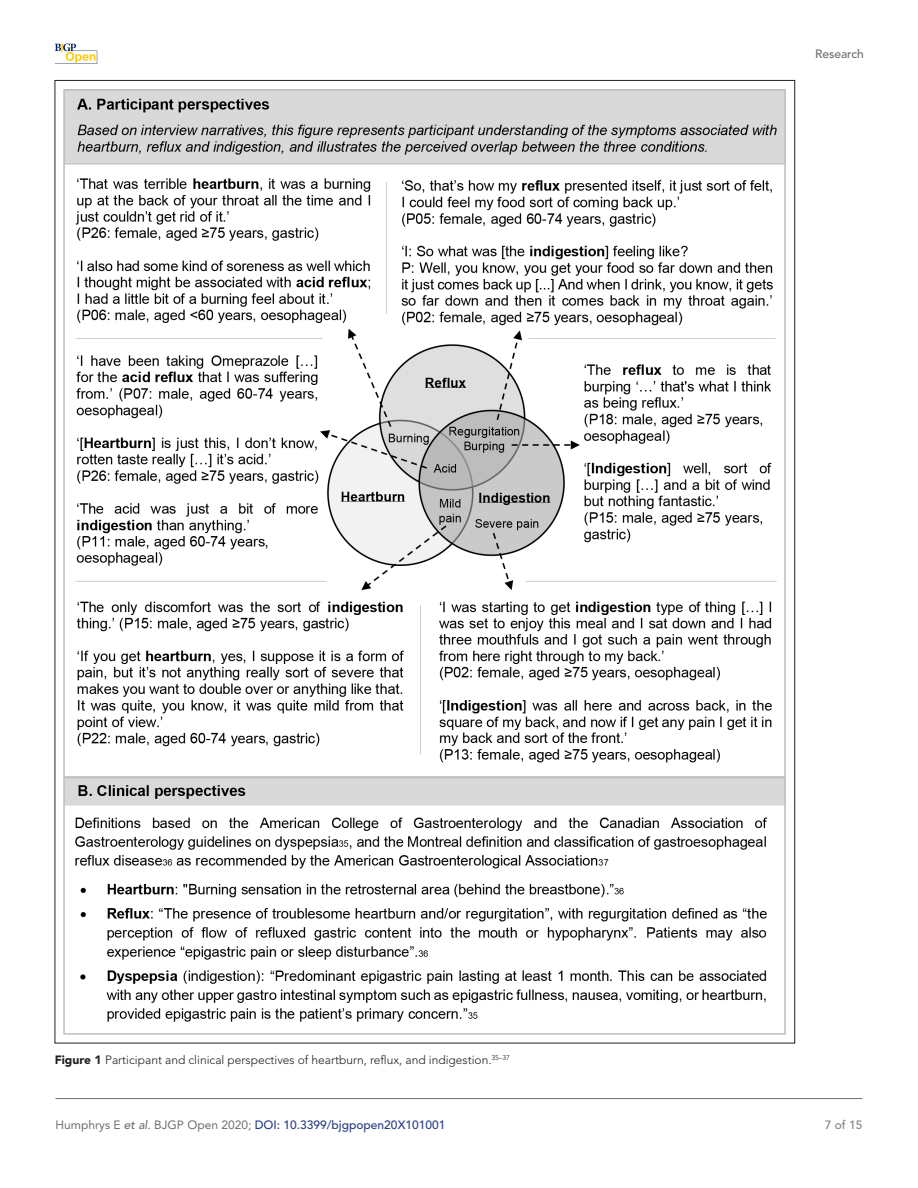
<style>
.page{position:relative;width:918px;height:1188px;background:#fff}
.page>*{position:absolute;margin:0;border:0;box-sizing:border-box;transform-origin:0 0}
.t1{font:300 12px "Avenir LT Std";color:#231f20}
.t2{font:500 12px "Avenir LT Std";color:#283d84}
.t3{font:500 12px "Avenir LT Std";color:#6e6d70}
.t4{font:500 12px "Avenir LT Std";color:#858281}
.s1{font-weight:900}
.s2{font-weight:400;color:#6e6e6d}
.s3{font-style:italic;color:#6e6e6d}
</style>
<div class="page">
<svg style="left:55px;top:44px;width:42px;height:20px"></svg>
<hr style="left:56px;top:1098px;width:806px;height:1px;background:#6e6e6d">
<img style="left:64px;top:89px;width:722px;height:945px">
<p class="t3" style="left:815px;top:47px;width:50px">Research</p>
<p class="t1" style="left:55px;top:1053px;width:457px"><span class="s1">Figure 1</span> Participant and clinical perspectives of heartburn, reflux, and indigestion.<sup>35–37</sup></p>
<p class="t2" style="left:56px;top:1118px;width:391px"><span class="s2">Humphrys E</span> <span class="s3">et al</span><span class="s2">. BJGP Open 2020;</span> DOI: 10.3399/bjgpopen20X101001</p>
<p class="t4" style="left:825px;top:1118px;width:39px">7 of 15</p>
</div>
